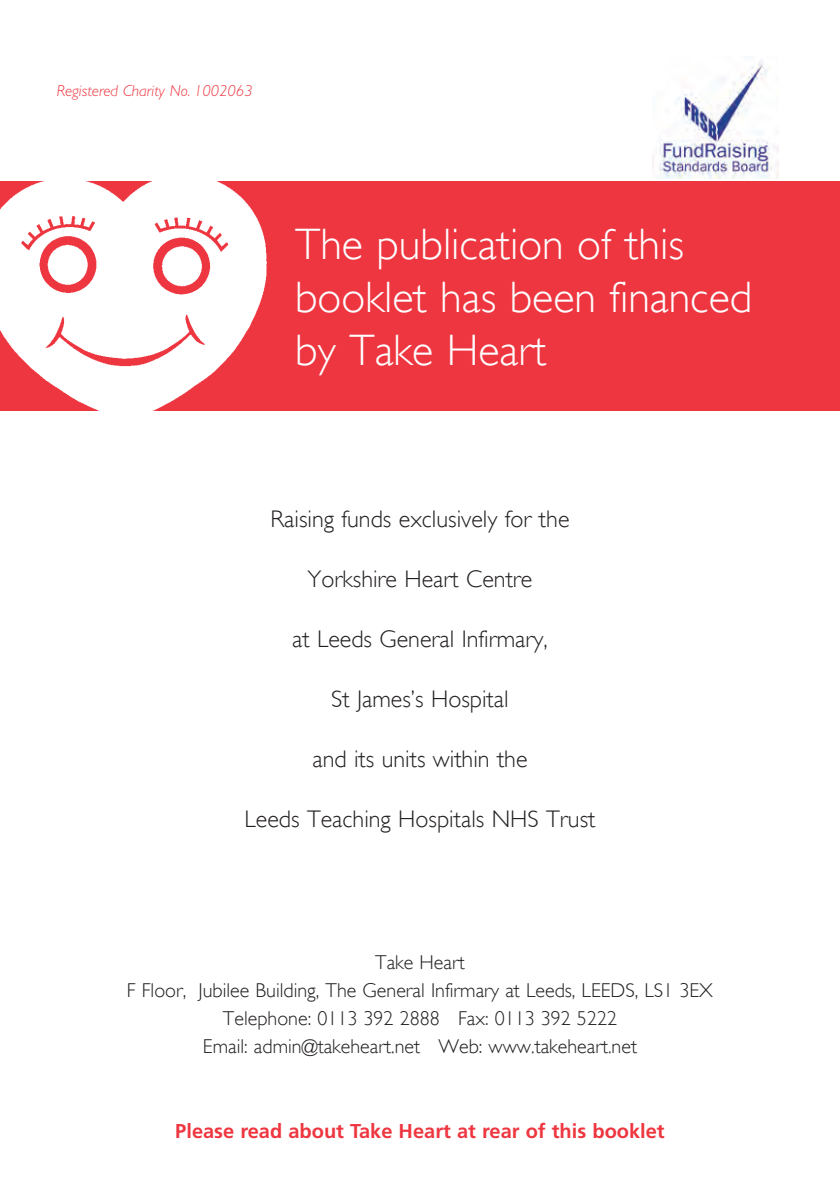
<style>
.page{position:relative;width:840px;height:1191px;background:#fff}
.page>*{position:absolute;margin:0;border:0;box-sizing:border-box;transform-origin:0 0}
.t1{font:300 44px/52.8px "Gill Sans";color:#fff}
.t2{font:300 24px "Gill Sans";color:#231f20}
.t3{font:300 20px/28px "Gill Sans";color:#231f20;text-align:center}
.t4{font:700 20px "Frutiger";color:#ee3640}
.t5{font:italic 300 16px "Gill Sans";color:#ee3640}
</style>
<div class="page">
<div style="left:0;top:181px;width:839px;height:229px;background:#ee3640"></div>
<img style="left:0;top:181px;width:278px;height:230px">
<img style="left:652px;top:60px;width:126px;height:119px">
<p class="t5" style="left:57px;top:84px;width:197px">Registered Charity No. 1002063</p>
<h1 class="t1" style="left:295px;top:218px;width:458px">The publication of this booklet has been financed by Take Heart</h1>
<p class="t2" style="left:270px;top:505px;width:300px">Raising funds exclusively for the</p>
<p class="t2" style="left:307px;top:565px;width:226px">Yorkshire Heart Centre</p>
<p class="t2" style="left:292px;top:625px;width:257px">at Leeds General Infirmary,</p>
<p class="t2" style="left:331px;top:685px;width:179px">St James’s Hospital</p>
<p class="t2" style="left:312px;top:745px;width:216px">and its units within the</p>
<p class="t2" style="left:244px;top:805px;width:352px">Leeds Teaching Hospitals NHS Trust</p>
<p class="t3" style="left:127px;top:948px;width:587px">Take Heart<br>F Floor, Jubilee Building, The General Infirmary at Leeds, LEEDS, LS1 3EX Telephone: 0113 392 2888 Fax: 0113 392 5222<br>Email: admin@takeheart.net Web: www.takeheart.net</p>
<p class="t4" style="left:175px;top:1122px;width:490px">Please read about Take Heart at rear of this booklet</p>
</div>
